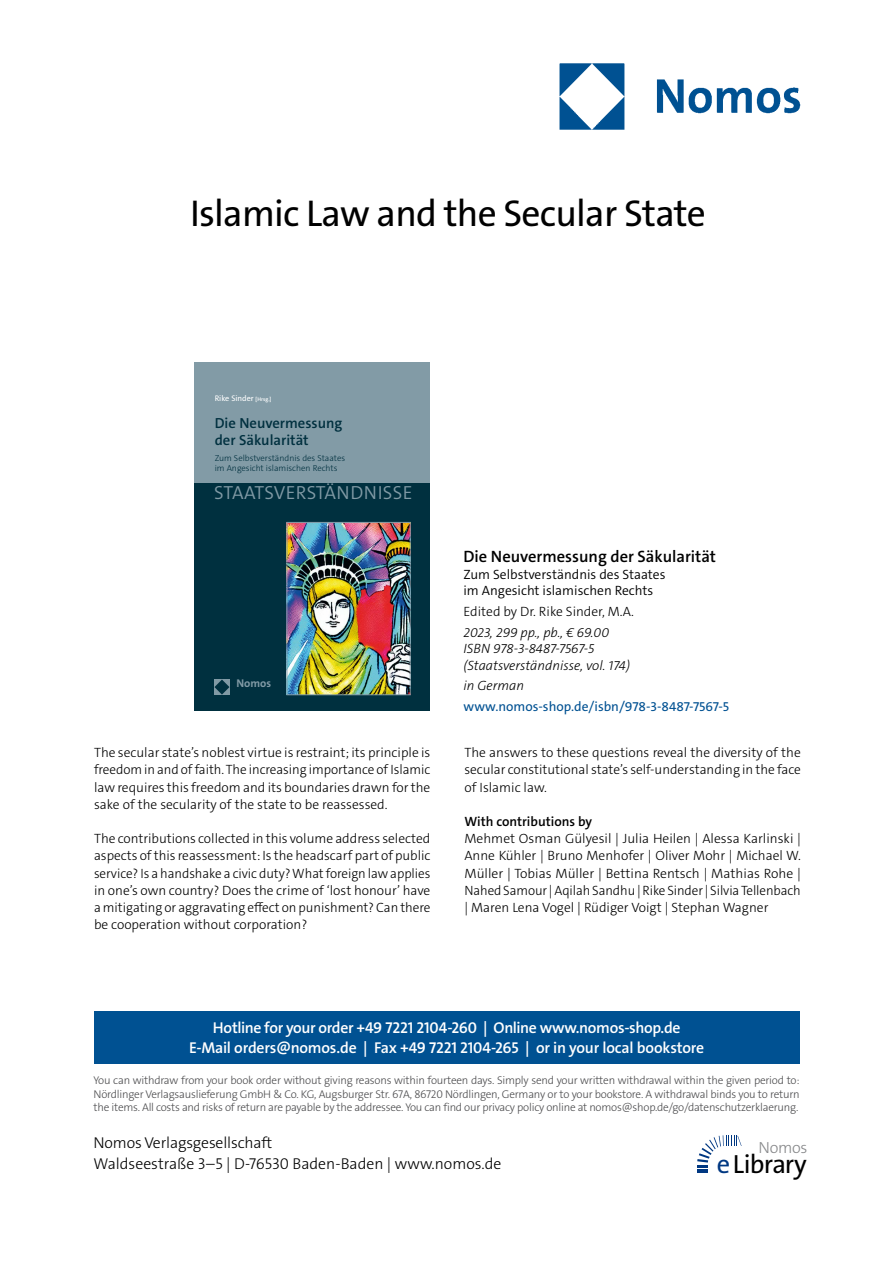
<style>
.page{position:relative;width:893px;height:1263px;background:#fff}
.page>*{position:absolute;margin:0;border:0;box-sizing:border-box;transform-origin:0 0}
.t1{font:37.5px "The Sans Os F";letter-spacing:-.02em;color:#000}
.t2{font:26.4px "The Sans Os F";letter-spacing:-.03em;color:#000}
.t3{font:300 19.05px "The Sans C5";letter-spacing:.02em;color:#819aa5}
.t4{font:600 16.5px "The Sans C5";color:#000}
.t5{font:300 16.2px "The Sans Os F";letter-spacing:-.02em;color:#87888a}
.t6{font:600 15.75px/21px "The Sans Os F";letter-spacing:-.02em;color:#fff;text-align:center}
.t7{font:300 15.75px/21px "The Sans Os F";color:#000}
.t8{font:600 14.7px/16.4px "The Sans C5";color:#00303f}
.t9{font:300 13.5px/17.2px "The Sans C5";color:#000;text-align:justify}
.t10{font:italic 300 13.5px/16.5px "The Sans C5";color:#000}
.t11{font:300 13.5px/16.5px "The Sans C5";color:#000}
.t12{font:13.5px "The Sans C5";color:#005192}
.t13{font:600 13.5px "The Sans C5";color:#000}
.t14{font:300 11.25px/13.5px "The Sans Os F";letter-spacing:-.02em;color:#4b4b4d;text-align:justify}
.t15{font:700 11.25px "The Sans C5";color:#819aa5}
.t16{font:300 8.7px/9.8px "The Sans C5";color:#00303f}
.t17{font:8.1px "The Sans C5";color:#fff}
.s1{font-weight:600;font-size:5.4px}
.s2{color:#003882}
</style>
<div class="page">
<div style="left:94px;top:1011px;width:705px;height:52px;background:#005192"></div>
<svg style="left:697px;top:1135px;width:45px;height:38px"></svg>
<img style="left:559px;top:63px;width:242px;height:67px">
<div style="left:194px;top:362px;width:236px;height:349px;background:#829ba6"></div>
<div style="left:194px;top:483px;width:236px;height:228px;background:#00303f"></div>
<div style="left:214px;top:679px;width:16px;height:16px;background:#819aa5"></div>
<svg style="left:214px;top:679px;width:15px;height:16px"></svg>
<img style="left:289px;top:524px;width:119px;height:169px">
<div style="left:287px;top:522px;width:123px;height:173px;border:1px solid #819aa5"></div>
<h1 class="t1" style="left:190px;top:199px;width:517px">Islamic Law and the Secular State</h1>
<p class="t17" style="left:215px;top:393px;width:58px">Rike Sinder <span class="s1">[Hrsg.]</span></p>
<p class="t8" style="left:215px;top:415px;width:129px">Die Neuvermessung der Säkularität</p>
<p class="t16" style="left:215px;top:453px;width:132px">Zum Selbstverständnis des Staates im Angesicht islamischen Rechts</p>
<h3 class="t3" style="left:214px;top:481px;width:200px">STAATSVERSTÄNDNISSE</h3>
<p class="t15" style="left:236px;top:676px;width:36px">Nomos</p>
<p class="t9" style="left:94px;top:744px;width:338px">The secular state’s noblest virtue is restraint; its principle is freedom in and of faith. The increasing importance of Islamic law requires this freedom and its boundaries drawn for the sake of the secularity of the state to be reassessed.</p>
<p class="t9" style="left:94px;top:830px;width:338px">The contributions collected in this volume address selected aspects of this reassessment: Is the headscarf part of public service? Is a handshake a civic duty? What foreign law applies in one’s own country? Does the crime of ‘lost honour’ have a mitigating or aggravating effect on punishment? Can there be cooperation without corporation?</p>
<p class="t4" style="left:463px;top:546px;width:254px">Die Neuvermessung der Säkularität</p>
<p class="t11" style="left:463px;top:566px;width:204px">Zum Selbstverständnis des Staates im Angesicht islamischen Rechts</p>
<p class="t9" style="left:463px;top:603px;width:172px">Edited by Dr. Rike Sinder, M.A.</p>
<p class="t10" style="left:463px;top:624px;width:168px">2023, 299 pp., pb., € 69.00<br>ISBN 978-3-8487-7567-5 (Staatsverständnisse, vol. 174)</p>
<p class="t10" style="left:463px;top:678px;width:62px">in German</p>
<p class="t12" style="left:463px;top:698px;width:267px">www.nomos-shop.de/isbn/978-3-8487-7567-5</p>
<p class="t9" style="left:464px;top:744px;width:338px">The answers to these questions reveal the diversity of the secular constitutional state’s self-understanding in the face of Islamic law.</p>
<p class="t13" style="left:464px;top:813px;width:129px">With contributions by</p>
<p class="t9" style="left:464px;top:830px;width:338px">Mehmet Osman Gülyesil | Julia Heilen | Alessa Karlinski | Anne Kühler | Bruno Menhofer | Oliver Mohr | Michael W.<br>Müller | Tobias Müller | Bettina Rentsch | Mathias Rohe | Nahed Samour | Aqilah Sandhu | Rike Sinder | Silvia Tellenbach | Maren Lena Vogel | Rüdiger Voigt | Stephan Wagner</p>
<p class="t6" style="left:189px;top:1017px;width:517px">Hotline for your order +49 7221 2104-260 | Online www.nomos-shop.de<br>E-Mail orders@nomos.de | Fax +49 7221 2104-265 | or in your local bookstore</p>
<p class="t14" style="left:94px;top:1074px;width:708px">You can withdraw from your book order without giving reasons within fourteen days. Simply send your written withdrawal within the given period to:<br>Nördlinger Verlagsauslieferung GmbH &amp; Co. KG, Augsburger Str. 67A, 86720 Nördlingen, Germany or to your bookstore. A withdrawal binds you to return the items. All costs and risks of return are payable by the addressee. You can find our privacy policy online at nomos@shop.de/go/datenschutzerklaerung.</p>
<p class="t7" style="left:94px;top:1133px;width:409px">Nomos Verlagsgesellschaft<br>Waldseestraße 3–5 | D-76530 Baden-Baden | www.nomos.de</p>
<p class="t5" style="left:758px;top:1137px;width:51px">Nomos</p>
<h2 class="t2" style="left:717px;top:1153px;width:91px"><span class="s2">e</span>Library</h2>
</div>
